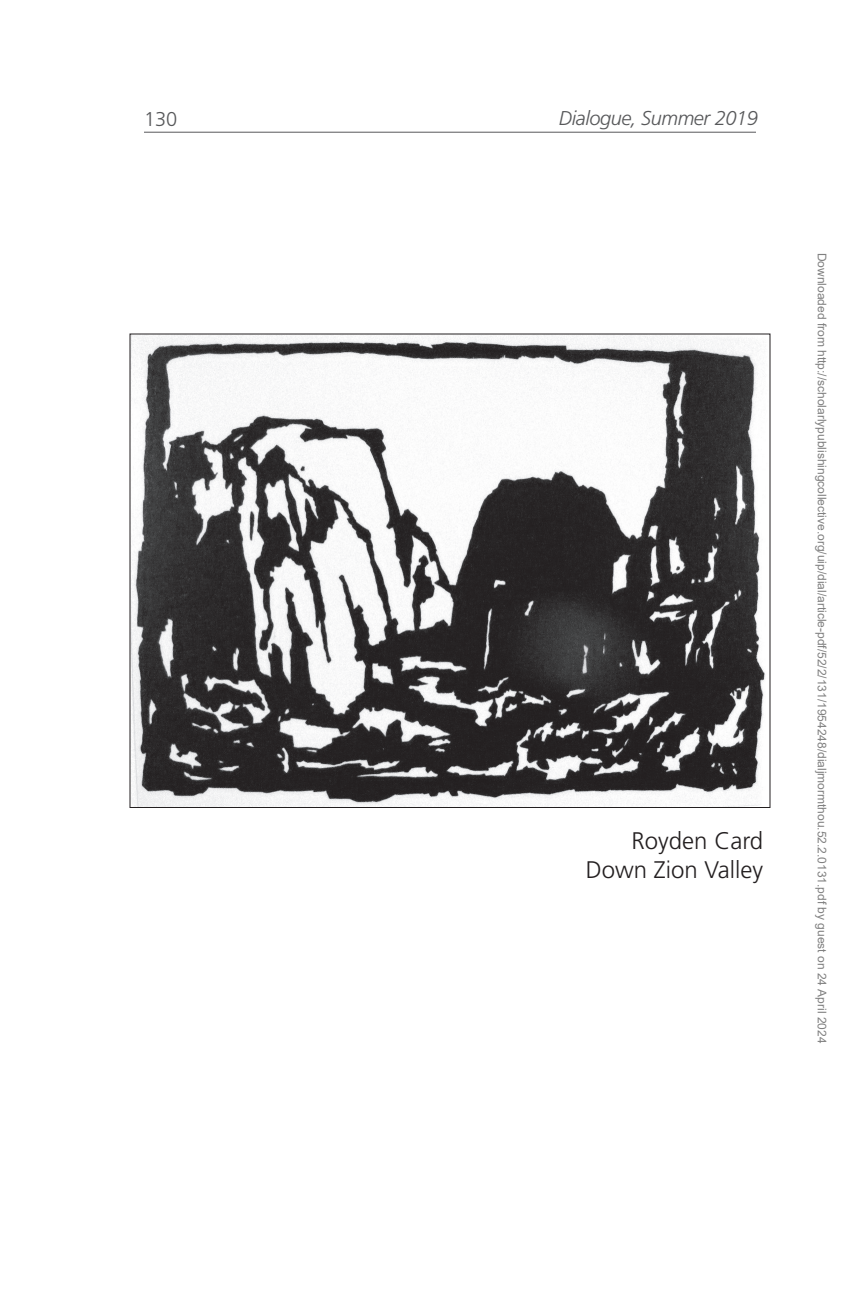
<style>
.page{position:relative;width:864px;height:1296px;background:#fff}
.page>*{position:absolute;margin:0;border:0;box-sizing:border-box;transform-origin:0 0}
.t1{font:300 24px/28.8px "Frutiger";color:#231f20;text-align:right}
.t2{font:italic 300 20px "Frutiger";letter-spacing:-.02em;color:#57585a}
.t3{font:300 20px "Frutiger";color:#57585a}
.t4{font:12px "Arial";color:#808080}
</style>
<div class="page">
<hr style="left:144px;top:132px;width:612px;height:1px;background:#57585a">
<img style="left:132px;top:336px;width:633px;height:470px">
<h2 class="t3" style="left:144px;top:108px;width:35px">130</h2>
<h2 class="t2" style="left:559px;top:107px;width:201px">Dialogue, Summer 2019</h2>
<h1 class="t1" style="left:586px;top:827px;width:179px">Royden Card<br>Down Zion Valley</h1>
<p class="t4" style="left:827px;top:253px;width:792px;rotate:90deg">Downloaded from http://scholarlypublishingcollective.org/uip/dial/article-pdf/52/2/131/1954248/dialjmormthou.52.2.0131.pdf by guest on 24 April 2024</p>
</div>
